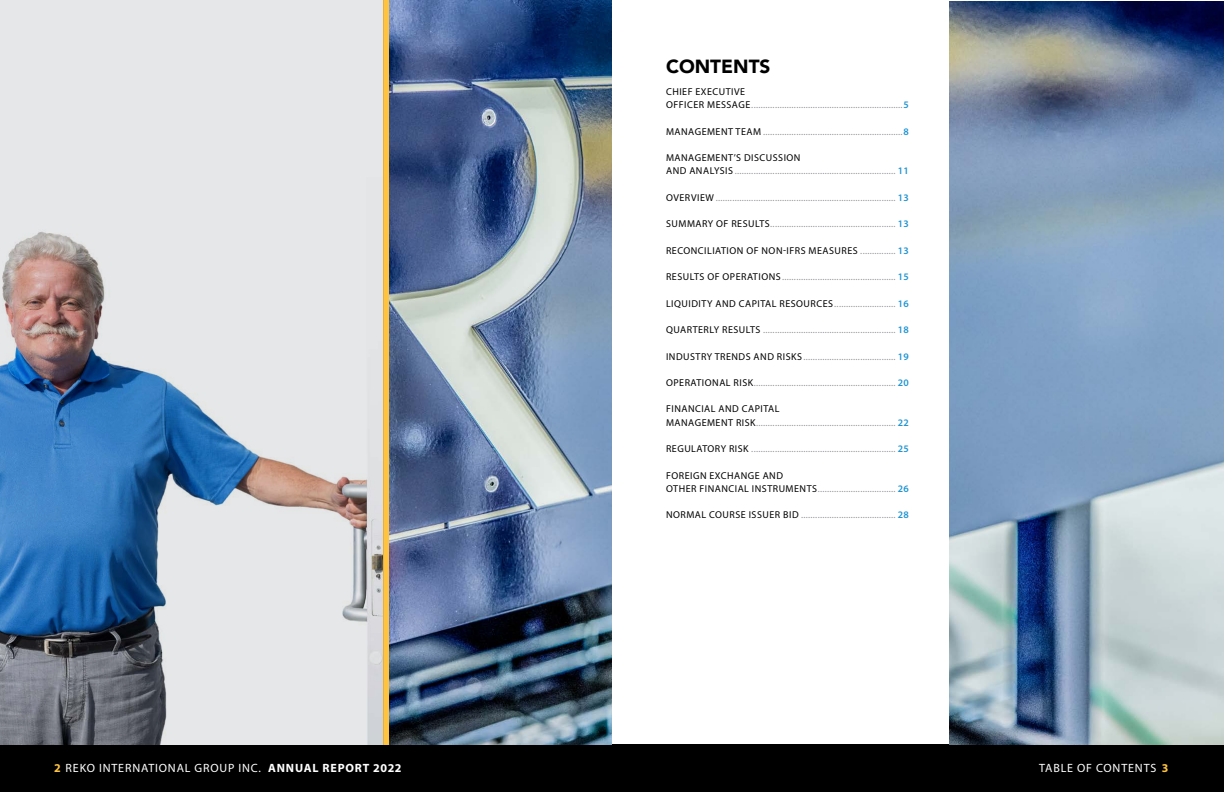
<style>
.page{position:relative;width:1224px;height:792px;background:#fff}
.page>*{position:absolute;margin:0;border:0;box-sizing:border-box;transform-origin:0 0}
.t1{font:900 19px "Avenir";color:#000}
.t2{font:12px "Myriad Pro";letter-spacing:.07em;color:#fff}
.t3{font:10px/13px "Myriad Pro";letter-spacing:.05em;color:#939598}
.t4{font:10px/13px "Myriad Pro";letter-spacing:.05em;color:#000}
.s1{color:#000}
.s2{font-weight:600;color:#2194d2}
.s3{color:#939598}
.s4{font-weight:700;color:#fec341}
.s5{font-weight:700}
</style>
<div class="page">
<div style="left:0;top:744px;width:1224px;height:48px;background:#000"></div>
<img style="left:388px;top:0;width:224px;height:745px">
<img style="left:950px;top:1px;width:274px;height:744px">
<div style="left:383px;top:0;width:5px;height:745px;background:#fec341"></div>
<svg style="left:0;top:0;width:383px;height:744px;background:#b8c2ce"></svg>
<h1 class="t1" style="left:666px;top:50px;width:106px">CONTENTS</h1>
<p class="t3" style="left:666px;top:85px;width:244px"><span class="s1">CHIEF EXECUTIVE<br>OFFICER MESSAGE</span>................................................................<span class="s2">5</span></p>
<p class="t3" style="left:666px;top:124px;width:244px"><span class="s1">MANAGEMENT TEAM</span> ...........................................................<span class="s2">8</span></p>
<p class="t3" style="left:666px;top:151px;width:244px"><span class="s1">MANAGEMENT’S DISCUSSION<br>AND ANALYSIS</span> .................................................................... <span class="s2">11</span></p>
<p class="t3" style="left:666px;top:190px;width:244px"><span class="s1">OVERVIEW</span> ............................................................................ <span class="s2">13</span></p>
<p class="t3" style="left:666px;top:217px;width:244px"><span class="s1">SUMMARY OF RESULTS</span>..................................................... <span class="s2">13</span></p>
<p class="t4" style="left:666px;top:243px;width:244px">RECONCILIATION OF NON-IFRS MEASURES <span class="s3">...............</span> <span class="s2">13</span></p>
<p class="t3" style="left:666px;top:270px;width:244px"><span class="s1">RESULTS OF OPERATIONS</span>................................................ <span class="s2">15</span></p>
<p class="t4" style="left:666px;top:296px;width:244px">LIQUIDITY AND CAPITAL RESOURCES<span class="s3">..........................</span> <span class="s2">16</span></p>
<p class="t3" style="left:666px;top:323px;width:244px"><span class="s1">QUARTERLY RESULTS</span> ........................................................ <span class="s2">18</span></p>
<p class="t3" style="left:666px;top:349px;width:244px"><span class="s1">INDUSTRY TRENDS AND RISKS</span> ....................................... <span class="s2">19</span></p>
<p class="t3" style="left:666px;top:376px;width:244px"><span class="s1">OPERATIONAL RISK</span>............................................................ <span class="s2">20</span></p>
<p class="t3" style="left:666px;top:402px;width:244px"><span class="s1">FINANCIAL AND CAPITAL<br>MANAGEMENT RISK</span>........................................................... <span class="s2">22</span></p>
<p class="t3" style="left:666px;top:442px;width:244px"><span class="s1">REGULATORY RISK</span> ............................................................. <span class="s2">25</span></p>
<p class="t4" style="left:666px;top:468px;width:244px">FOREIGN EXCHANGE AND<br>OTHER FINANCIAL INSTRUMENTS<span class="s3">.................................</span> <span class="s2">26</span></p>
<p class="t3" style="left:666px;top:508px;width:244px"><span class="s1">NORMAL COURSE ISSUER BID</span> ........................................ <span class="s2">28</span></p>
<p class="t2" style="left:54px;top:761px;width:349px"><span class="s4">2</span> REKO INTERNATIONAL GROUP INC. <span class="s5">ANNUAL REPORT 2022</span></p>
<p class="t2" style="left:1039px;top:761px;width:131px">TABLE OF CONTENTS <span class="s4">3</span></p>
</div>
